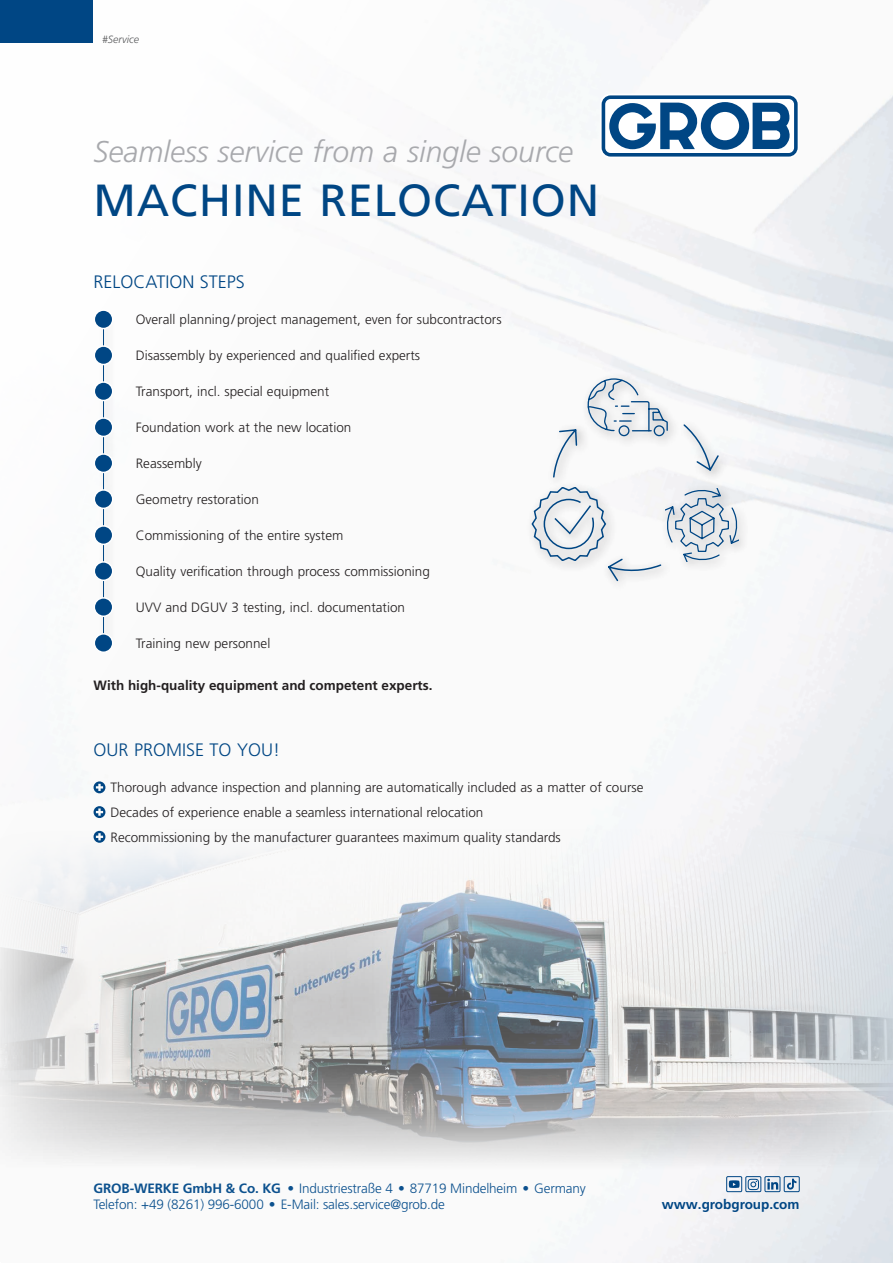
<style>
.page{position:relative;width:893px;height:1263px;background:#fff}
.page>*{position:absolute;margin:0;border:0;box-sizing:border-box;transform-origin:0 0}
.t1{font:45px "Frutiger LT Pro";letter-spacing:.02em;color:#004684}
._01_Head_Balken_blau{font:italic 300 30px "Frutiger LT Pro";color:#a8a9ad}
._02a_Subhead_Blau{font:300 18px "Frutiger LT Pro";color:#004684}
.Copy{font:300 13.5px "Frutiger LT Pro";color:#231f20}
.Infobox_Description{font:300 13.5px "Frutiger LT Pro";color:#231f20}
.t2{font:300 13.5px/16.2px "Frutiger LT Pro";letter-spacing:-.01em;color:#0c518e}
.Infobox_Description-2{font:700 13.5px "Frutiger LT Pro";color:#231f20}
.t3{font:700 13.5px "Frutiger LT Pro";color:#004684}
.t4{font:italic 300 10.5px "Frutiger LT Pro";color:#57585a}
.s1{font-weight:700}
</style>
<div class="page">
<img style="left:313px;top:0;width:580px;height:1263px">
<div style="left:0;top:0;width:93px;height:43px;background:#004684"></div>
<svg style="left:600px;top:94px;width:199px;height:64px"></svg>
<svg style="left:602px;top:95px;width:196px;height:62px"></svg>
<svg style="left:729px;top:1180px;width:11px;height:8px"></svg>
<div style="left:726px;top:1176px;width:16px;height:16px;border:1px solid #004684"></div>
<div style="left:765px;top:1176px;width:15px;height:16px;border:1px solid #004684"></div>
<svg style="left:767px;top:1178px;width:11px;height:11px"></svg>
<div style="left:746px;top:1176px;width:15px;height:16px;border:1px solid #004684"></div>
<svg style="left:748px;top:1179px;width:11px;height:11px"></svg>
<div style="left:784px;top:1176px;width:15px;height:16px;border:1px solid #004684"></div>
<svg style="left:787px;top:1179px;width:9px;height:10px"></svg>
<img style="left:0;top:783px;width:893px;height:386px">
<div style="left:98px;top:311px;width:17px;height:342px;background:#f7f7f7"></div>
<hr style="left:103px;top:315px;width:1px;height:328px;background:#004684">
<div style="left:94px;top:310px;width:19px;height:19px;background:#004684;border-radius:50%"></div>
<div style="left:94px;top:309px;width:19px;height:20px;border:2px solid #fff;border-radius:50%"></div>
<div style="left:94px;top:346px;width:19px;height:18px;background:#004684;border-radius:50%"></div>
<div style="left:94px;top:345px;width:19px;height:20px;border:2px solid #fff;border-radius:50%"></div>
<div style="left:94px;top:382px;width:19px;height:18px;background:#004684;border-radius:50%"></div>
<div style="left:94px;top:381px;width:19px;height:20px;border:2px solid #fff;border-radius:50%"></div>
<div style="left:94px;top:418px;width:19px;height:18px;background:#004684;border-radius:50%"></div>
<div style="left:94px;top:417px;width:19px;height:20px;border:2px solid #fff;border-radius:50%"></div>
<div style="left:94px;top:454px;width:19px;height:18px;background:#004684;border-radius:50%"></div>
<div style="left:94px;top:453px;width:19px;height:20px;border:2px solid #fff;border-radius:50%"></div>
<div style="left:94px;top:490px;width:19px;height:18px;background:#004684;border-radius:50%"></div>
<div style="left:94px;top:489px;width:19px;height:20px;border:2px solid #fff;border-radius:50%"></div>
<div style="left:94px;top:526px;width:19px;height:18px;background:#004684;border-radius:50%"></div>
<div style="left:94px;top:525px;width:19px;height:20px;border:2px solid #fff;border-radius:50%"></div>
<div style="left:94px;top:562px;width:19px;height:18px;background:#004684;border-radius:50%"></div>
<div style="left:94px;top:561px;width:19px;height:20px;border:2px solid #fff;border-radius:50%"></div>
<div style="left:94px;top:598px;width:19px;height:18px;background:#004684;border-radius:50%"></div>
<div style="left:94px;top:597px;width:19px;height:20px;border:2px solid #fff;border-radius:50%"></div>
<div style="left:94px;top:634px;width:19px;height:18px;background:#004684;border-radius:50%"></div>
<div style="left:94px;top:633px;width:19px;height:20px;border:2px solid #fff;border-radius:50%"></div>
<svg style="left:94px;top:781px;width:11px;height:12px"></svg>
<svg style="left:94px;top:806px;width:11px;height:12px"></svg>
<svg style="left:94px;top:831px;width:11px;height:12px"></svg>
<div style="left:581px;top:372px;width:99px;height:76px;background:#231f20;opacity:.5"></div>
<svg style="left:588px;top:379px;width:80px;height:57px"></svg>
<div style="left:526px;top:481px;width:92px;height:92px;background:#fafafa"></div>
<div style="left:660px;top:483px;width:90px;height:90px;background:#f5f6f7"></div>
<div style="left:602px;top:553px;width:71px;height:39px;background:#fafafa"></div>
<svg style="left:531px;top:487px;width:208px;height:95px"></svg>
<div style="left:547px;top:423px;width:42px;height:66px;background:#f9f9f9"></div>
<svg style="left:553px;top:428px;width:25px;height:50px"></svg>
<div style="left:678px;top:419px;width:52px;height:63px;background:#f9f9f9"></div>
<svg style="left:683px;top:424px;width:37px;height:49px"></svg>
<p class="t4" style="left:102px;top:33px;width:38px">#Service</p>
<p class="_01_Head_Balken_blau" style="left:94px;top:134px;width:481px">Seamless service from a single source</p>
<p class="t1" style="left:94px;top:174px;width:507px">MACHINE RELOCATION</p>
<p class="_02a_Subhead_Blau" style="left:94px;top:271px;width:153px">RELOCATION STEPS</p>
<p class="Copy" style="left:136px;top:311px;width:367px">Overall planning/project management, even for subcontractors</p>
<p class="Copy" style="left:136px;top:347px;width:286px">Disassembly by experienced and qualified experts</p>
<p class="Copy" style="left:136px;top:383px;width:195px">Transport, incl. special equipment</p>
<p class="Copy" style="left:136px;top:419px;width:217px">Foundation work at the new location</p>
<p class="Copy" style="left:136px;top:455px;width:68px">Reassembly</p>
<p class="Copy" style="left:136px;top:491px;width:125px">Geometry restoration</p>
<p class="Copy" style="left:136px;top:527px;width:209px">Commissioning of the entire system</p>
<p class="Copy" style="left:136px;top:563px;width:296px">Quality verification through process commissioning</p>
<p class="Copy" style="left:136px;top:599px;width:271px">UVV and DGUV 3 testing, incl. documentation</p>
<p class="Copy" style="left:136px;top:635px;width:136px">Training new personnel</p>
<p class="Infobox_Description-2" style="left:94px;top:677px;width:341px">With high-quality equipment and competent experts.</p>
<p class="_02a_Subhead_Blau" style="left:94px;top:739px;width:188px">OUR PROMISE TO YOU!</p>
<p class="Copy" style="left:111px;top:779px;width:534px">Thorough advance inspection and planning are automatically included as a matter of course</p>
<p class="Infobox_Description" style="left:111px;top:804px;width:374px">Decades of experience enable a seamless international relocation</p>
<p class="Infobox_Description" style="left:111px;top:829px;width:452px">Recommissioning by the manufacturer guarantees maximum quality standards</p>
<p class="t2" style="left:94px;top:1180px;width:494px"><span class="s1">GROB-WERKE GmbH &amp; Co. KG</span> • Industriestraße 4 • 87719 Mindelheim • Germany<br>Telefon: +49 (8261) 996-6000 • E-Mail: sales.service@grob.de</p>
<p class="t3" style="left:662px;top:1196px;width:139px">www.grobgroup.com</p>
</div>
